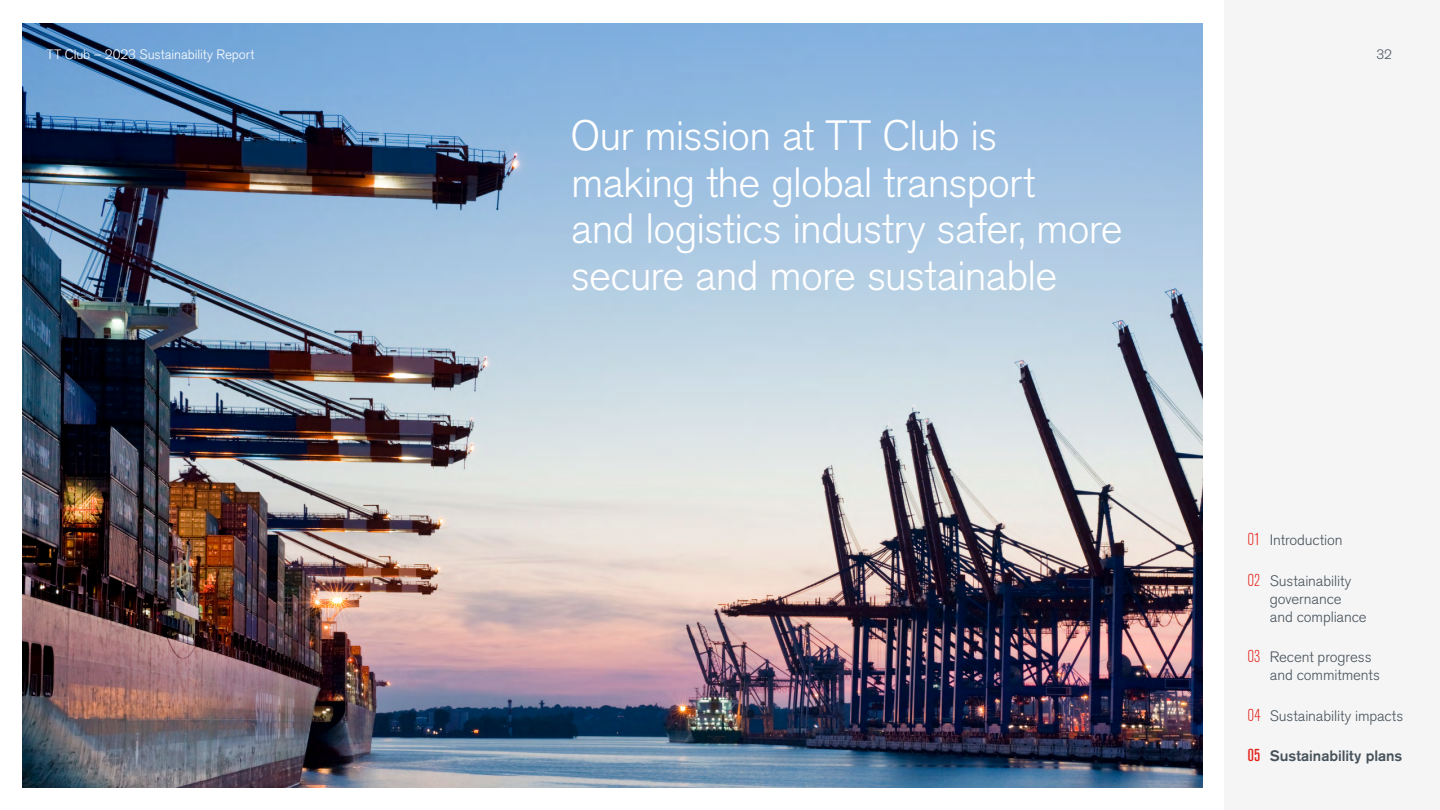
<style>
.page{position:relative;width:1440px;height:810px;background:#fff}
.page>*{position:absolute;margin:0;border:0;box-sizing:border-box;transform-origin:0 0}
.t1{font:300 42px/46.5px "Akzidenz Grotesk BE";letter-spacing:-.02em;color:#fff}
.t2{font:300 15px/18px "Akzidenz Grotesk BE";letter-spacing:-.005em;color:#47525a}
.t3{font:500 15px "Akzidenz Grotesk BE";color:#47525a}
.t4{font:300 13.5px "Akzidenz Grotesk BE";letter-spacing:-.005em;color:#fff}
.t5{font:300 13.5px "Akzidenz Grotesk BE";color:#47525a}
.s1{font-stretch:condensed;font-size:17.25px;color:#e32118}
</style>
<div class="page">
<div style="left:1225px;top:0;width:215px;height:810px;background:#f5f5f6"></div>
<img style="left:22px;top:23px;width:1180px;height:765px">
<p class="t4" style="left:46px;top:47px;width:210px">TT Club – 2023 Sustainability Report</p>
<p class="t5" style="left:1377px;top:47px;width:17px">32</p>
<h1 class="t1" style="left:571px;top:114px;width:554px">Our mission at TT Club is making the global transport<br>and logistics industry safer, more secure and more sustainable</h1>
<p class="t2" style="left:1248px;top:531px;width:96px"><span class="s1">01</span> Introduction</p>
<p class="t2" style="left:1270px;top:572px;width:98px;text-indent:-22px"><span class="s1">02</span> Sustainability governance and compliance</p>
<p class="t2" style="left:1270px;top:648px;width:111px;text-indent:-22px"><span class="s1">03</span> Recent progress and commitments</p>
<p class="t2" style="left:1248px;top:707px;width:157px"><span class="s1">04</span> Sustainability impacts</p>
<p class="t3" style="left:1248px;top:747px;width:156px"><span class="s1">05</span> Sustainability plans</p>
</div>
